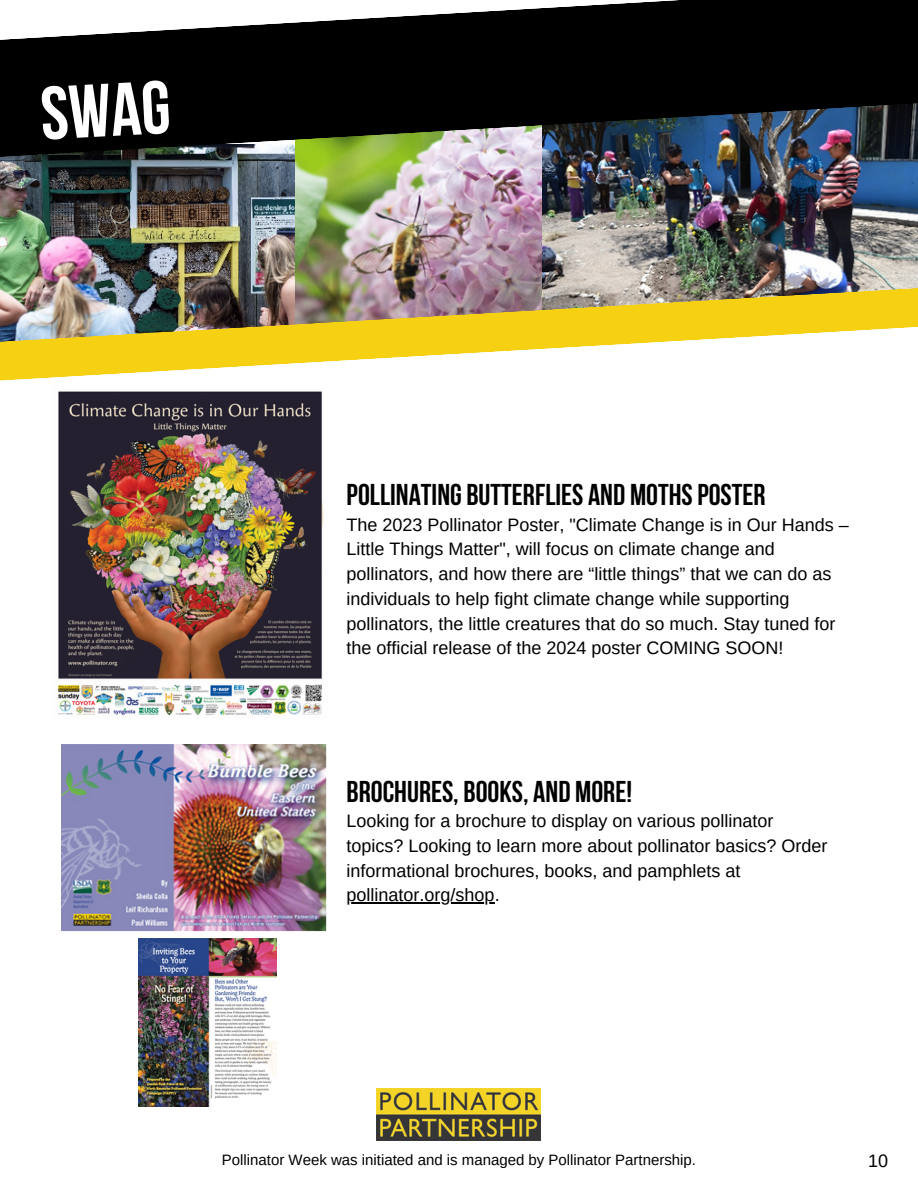
<style>
.page{position:relative;width:918px;height:1188px;background:#fff}
.page>*{position:absolute;margin:0;border:0;box-sizing:border-box;transform-origin:0 0}
.t1{font:700 75px "Bebas Neue";color:#fff}
.t2{font:700 30px "Bebas Neue";color:#000}
.t3{font:18px/24.8px "Arimo";color:#000}
.t4{font:15px "Arimo";color:#000}
</style>
<div class="page">
<img style="left:61px;top:745px;width:266px;height:186px">
<img style="left:541px;top:159px;width:377px;height:127px">
<img style="left:0;top:159px;width:295px;height:127px">
<img style="left:295px;top:159px;width:246px;height:127px">
<svg style="left:0;top:0;width:918px;height:159px;background:#292b2b"></svg>
<img style="left:0;top:286px;width:918px;height:95px">
<img style="left:377px;top:1089px;width:164px;height:52px">
<img style="left:139px;top:939px;width:137px;height:167px">
<img style="left:57px;top:391px;width:267px;height:325px">
<hr style="left:347px;top:903px;width:148px;height:1px;background:#000">
<p class="t1" style="left:39px;top:83px;width:132px;rotate:-3deg">SWAG</p>
<p class="t2" style="left:347px;top:483px;width:421px">POLLINATING BUTTERFLIES AND MOTHS POSTER</p>
<p class="t3" style="left:347px;top:512px;width:504px">The 2023 Pollinator Poster, "Climate Change is in Our Hands – Little Things Matter", will focus on climate change and pollinators, and how there are “little things” that we can do as individuals to help fight climate change while supporting pollinators, the little creatures that do so much. Stay tuned for the official release of the 2024 poster COMING SOON!</p>
<p class="t2" style="left:347px;top:779px;width:287px">BROCHURES, BOOKS, AND MORE!</p>
<p class="t3" style="left:347px;top:809px;width:482px">Looking for a brochure to display on various pollinator topics? Looking to learn more about pollinator basics? Order informational brochures, books, and pamphlets at pollinator.org/shop.</p>
<p class="t4" style="left:222px;top:1151px;width:476px">Pollinator Week was initiated and is managed by Pollinator Partnership.</p>
<p class="t3" style="left:868px;top:1148px;width:22px">10</p>
</div>
